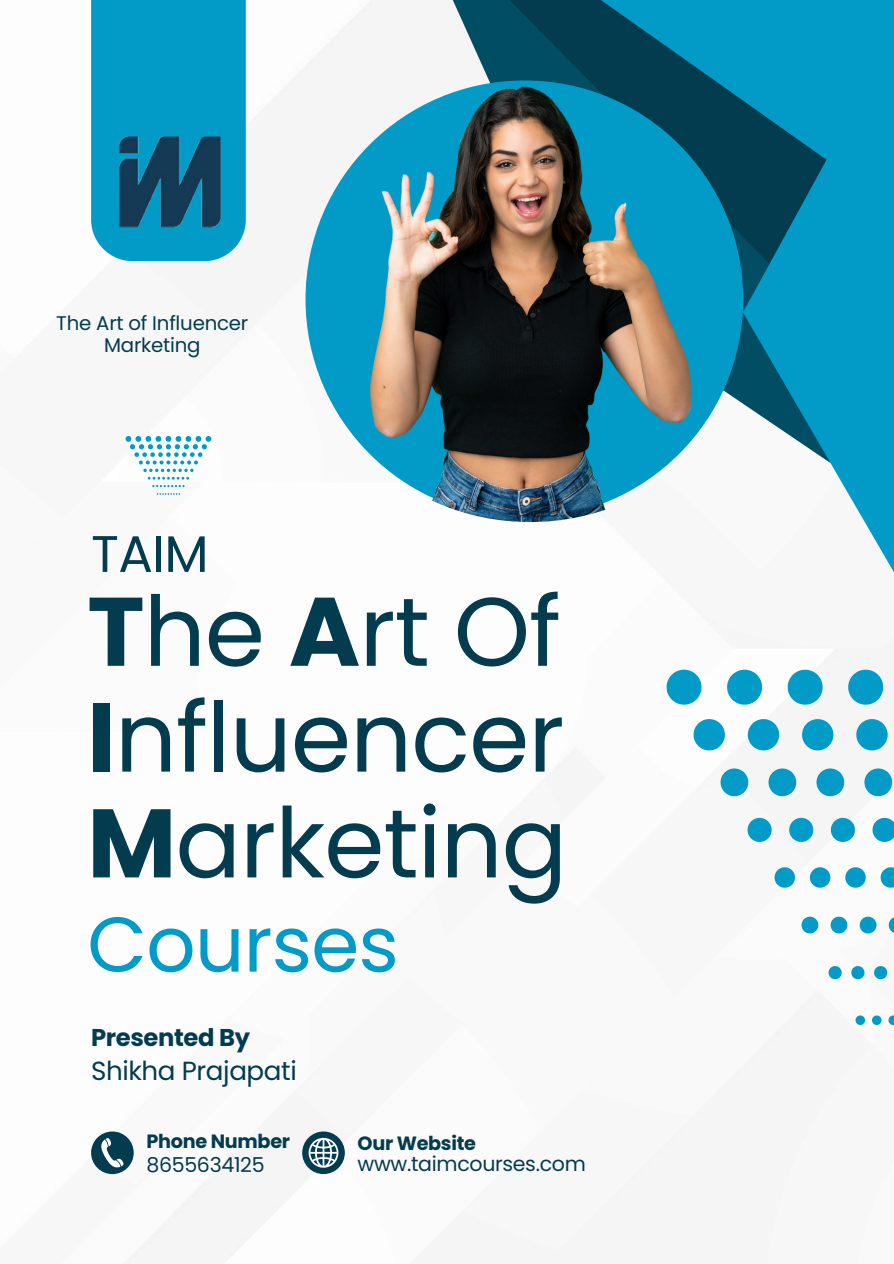
<style>
.page{position:relative;width:894px;height:1264px;background:#fff}
.page>*{position:absolute;margin:0;border:0;box-sizing:border-box;transform-origin:0 0}
.t1{font:97.05px/105.8px "Poppins";letter-spacing:-.01em;color:#033b4f;text-align:justify}
.t2{font:77.4px "Poppins";letter-spacing:-.01em;color:#029bc7}
.t3{font:51.3px "Poppins";color:#033b4f}
.t4{font:26.1px "Poppins";letter-spacing:-.015em;color:#033b4f}
.t5{font:700 24.3px "Poppins";letter-spacing:-.015em;color:#033b4f}
.t6{font:20.55px "Poppins";letter-spacing:-.015em;color:#033b4f}
.t7{font:19.8px/21.3px "Poppins";letter-spacing:-.01em;color:#033b4f;text-align:center}
.t8{font:700 19.2px "Poppins";letter-spacing:-.015em;color:#033b4f}
.s1{font-weight:700}
</style>
<div class="page">
<svg style="left:457px;top:0;width:70px;height:58px;background:#226376"></svg>
<svg style="left:527px;top:0;width:366px;height:571px;fill:#029bc7"></svg>
<img style="left:295px;top:52px;width:469px;height:470px;border-radius:50%">
<div style="left:91px;top:0;width:155px;height:261px;background:#029bc7"></div>
<div style="left:91px;top:1131px;width:43px;height:43px;background:#033b4f;border-radius:50%"></div>
<svg style="left:101px;top:1138px;width:23px;height:30px"></svg>
<svg style="left:302px;top:1131px;width:43px;height:43px"></svg>
<svg style="left:308px;top:1137px;width:30px;height:30px"></svg>
<svg style="left:666px;top:669px;width:35px;height:35px"></svg>
<svg style="left:727px;top:669px;width:34px;height:35px"></svg>
<svg style="left:787px;top:669px;width:35px;height:35px"></svg>
<svg style="left:848px;top:669px;width:34px;height:35px"></svg>
<svg style="left:693px;top:719px;width:31px;height:31px"></svg>
<svg style="left:747px;top:719px;width:31px;height:31px"></svg>
<svg style="left:802px;top:719px;width:31px;height:31px"></svg>
<svg style="left:856px;top:719px;width:31px;height:31px"></svg>
<svg style="left:720px;top:768px;width:28px;height:28px"></svg>
<svg style="left:768px;top:768px;width:28px;height:28px"></svg>
<svg style="left:816px;top:768px;width:27px;height:28px"></svg>
<svg style="left:864px;top:768px;width:27px;height:28px"></svg>
<svg style="left:747px;top:817px;width:24px;height:25px"></svg>
<svg style="left:789px;top:817px;width:24px;height:25px"></svg>
<svg style="left:830px;top:817px;width:24px;height:25px"></svg>
<svg style="left:872px;top:817px;width:21px;height:25px"></svg>
<svg style="left:774px;top:867px;width:20px;height:20px"></svg>
<svg style="left:809px;top:867px;width:21px;height:20px"></svg>
<svg style="left:845px;top:867px;width:20px;height:20px"></svg>
<svg style="left:880px;top:867px;width:13px;height:20px"></svg>
<svg style="left:801px;top:916px;width:17px;height:17px"></svg>
<svg style="left:830px;top:916px;width:17px;height:17px"></svg>
<svg style="left:859px;top:916px;width:17px;height:17px"></svg>
<svg style="left:888px;top:917px;width:5px;height:16px"></svg>
<svg style="left:828px;top:966px;width:13px;height:13px"></svg>
<svg style="left:851px;top:966px;width:13px;height:13px"></svg>
<svg style="left:874px;top:966px;width:13px;height:13px"></svg>
<svg style="left:855px;top:1015px;width:9px;height:9px"></svg>
<svg style="left:872px;top:1015px;width:9px;height:9px"></svg>
<svg style="left:888px;top:1015px;width:5px;height:9px"></svg>
<svg style="left:125px;top:436px;width:86px;height:43px"></svg>
<svg style="left:152px;top:485px;width:32px;height:2px"></svg>
<svg style="left:157px;top:493px;width:23px;height:1px"></svg>
<img style="left:106px;top:124px;width:126px;height:113px">
<p class="t7" style="left:56px;top:313px;width:193px">The Art of Influencer<br>Marketing</p>
<p class="t3" style="left:91px;top:518px;width:119px">TAIM</p>
<p class="t1" style="left:87px;top:579px;width:481px"><span class="s1">T</span>he <span class="s1">A</span>rt Of <span class="s1">I</span>nfluencer <span class="s1">M</span>arketing</p>
<p class="t2" style="left:87px;top:890px;width:313px">Courses</p>
<h2 class="t5" style="left:91px;top:1020px;width:160px">Presented By</h2>
<h3 class="t4" style="left:91px;top:1052px;width:207px">Shikha Prajapati</h3>
<p class="t8" style="left:146px;top:1127px;width:145px">Phone Number</p>
<h1 class="t8" style="left:357px;top:1129px;width:120px">Our Website</h1>
<h4 class="t6" style="left:146px;top:1150px;width:120px">8655634125</h4>
<p class="t6" style="left:357px;top:1149px;width:230px">www.taimcourses.com</p>
</div>
